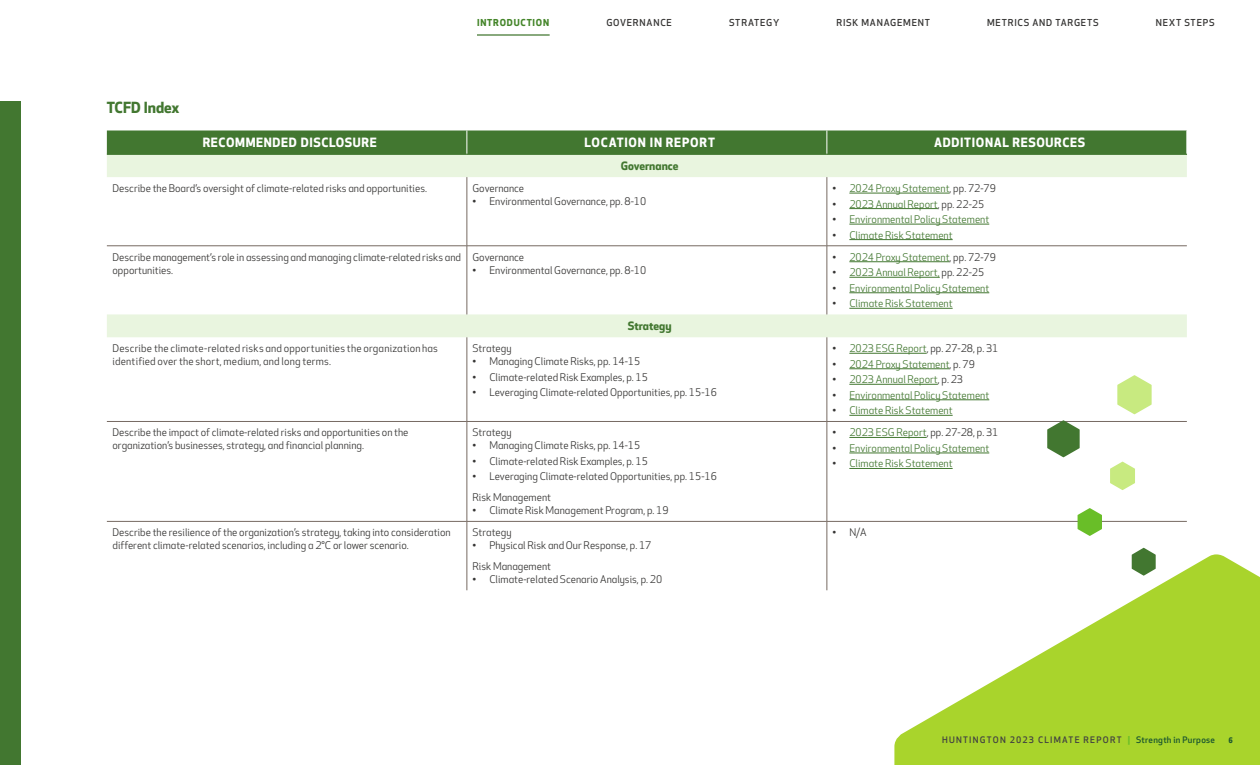
<style>
.page{position:relative;width:1260px;height:765px;background:#fff}
.page>*{position:absolute;margin:0;border:0;box-sizing:border-box;transform-origin:0 0}
.Sidebar_Heading{font:700 15px "Huntington Apex";color:#427730}
.Chart_Copy{font:700 12.5px "Huntington Apex";letter-spacing:.05em;color:#fff}
.Chart_Copy-2{font:700 11.25px "Huntington Apex";color:#427730}
.Chart_Body_Copy{font:10.25px/12.8px "Huntington Apex";color:#363534}
.t1{font:10.25px "Huntington Apex";color:#427730}
.Chart_Body_Copy-2{font:10.25px/12.8px "Huntington Apex";letter-spacing:.02em;color:#363534}
.t2{font:500 9.38px "Huntington Apex";letter-spacing:.085em;color:#363534}
.t3{font:700 9.38px "Huntington Apex";letter-spacing:.085em;color:#448529}
.t4{font:500 8.75px "Huntington Apex";letter-spacing:.14em;color:#414042}
.t5{font:700 7.5px "Huntington Apex";color:#1b5630}
.s1{color:#363534}
.s2{color:#427730}
.s3{font-weight:700;color:#69be28}
.s4{color:#1b5630}
</style>
<div class="page">
<div style="left:0;top:101px;width:21px;height:664px;background:#427730"></div>
<hr style="left:477px;top:34px;width:73px;height:2px;background:#427730">
<svg style="left:894px;top:554px;width:366px;height:211px;fill:#a9d42c"></svg>
<svg style="left:107px;top:155px;width:1080px;height:182px"></svg>
<hr style="left:107px;top:154px;width:360px;height:1px;background:#427730">
<hr style="left:467px;top:154px;width:360px;height:1px;background:#427730">
<hr style="left:827px;top:154px;width:360px;height:1px;background:#427730">
<div style="left:107px;top:130px;width:1080px;height:24px;background:#427730"></div>
<hr style="left:467px;top:177px;width:1px;height:69px;background:#766a62">
<hr style="left:827px;top:177px;width:1px;height:69px;background:#766a62">
<hr style="left:107px;top:246px;width:360px;height:1px;background:#766a62">
<hr style="left:467px;top:246px;width:360px;height:1px;background:#766a62">
<hr style="left:467px;top:246px;width:1px;height:68px;background:#766a62">
<hr style="left:827px;top:246px;width:360px;height:1px;background:#766a62">
<hr style="left:827px;top:246px;width:1px;height:68px;background:#766a62">
<hr style="left:467px;top:337px;width:1px;height:84px;background:#766a62">
<hr style="left:827px;top:337px;width:1px;height:84px;background:#766a62">
<hr style="left:107px;top:421px;width:360px;height:1px;background:#766a62">
<hr style="left:467px;top:421px;width:360px;height:1px;background:#766a62">
<hr style="left:467px;top:422px;width:1px;height:99px;background:#766a62">
<hr style="left:827px;top:421px;width:360px;height:1px;background:#766a62">
<hr style="left:827px;top:422px;width:1px;height:99px;background:#766a62">
<hr style="left:107px;top:521px;width:360px;height:1px;background:#766a62">
<hr style="left:467px;top:521px;width:360px;height:1px;background:#766a62">
<hr style="left:467px;top:522px;width:1px;height:68px;background:#766a62">
<hr style="left:827px;top:521px;width:360px;height:1px;background:#766a62">
<hr style="left:827px;top:522px;width:1px;height:68px;background:#766a62">
<hr style="left:849px;top:193px;width:101px;height:1px;background:#427730">
<hr style="left:849px;top:208px;width:89px;height:1px;background:#427730">
<hr style="left:849px;top:224px;width:140px;height:1px;background:#427730">
<hr style="left:849px;top:239px;width:104px;height:1px;background:#427730">
<hr style="left:849px;top:262px;width:101px;height:1px;background:#427730">
<hr style="left:849px;top:277px;width:91px;height:1px;background:#427730">
<hr style="left:849px;top:293px;width:140px;height:1px;background:#427730">
<hr style="left:849px;top:308px;width:104px;height:1px;background:#427730">
<hr style="left:849px;top:353px;width:78px;height:1px;background:#427730">
<hr style="left:849px;top:369px;width:101px;height:1px;background:#427730">
<hr style="left:849px;top:384px;width:89px;height:1px;background:#427730">
<hr style="left:849px;top:400px;width:140px;height:1px;background:#427730">
<hr style="left:849px;top:415px;width:104px;height:1px;background:#427730">
<hr style="left:849px;top:437px;width:78px;height:1px;background:#427730">
<hr style="left:849px;top:453px;width:140px;height:1px;background:#427730">
<hr style="left:849px;top:468px;width:104px;height:1px;background:#427730">
<svg style="left:1047px;top:420px;width:33px;height:37px"></svg>
<svg style="left:1117px;top:375px;width:35px;height:39px"></svg>
<svg style="left:1110px;top:462px;width:25px;height:28px"></svg>
<svg style="left:1132px;top:548px;width:24px;height:28px"></svg>
<svg style="left:1078px;top:508px;width:24px;height:28px"></svg>
<p class="Sidebar_Heading" style="left:107px;top:98px;width:74px">TCFD Index</p>
<p class="t3" style="left:477px;top:17px;width:74px">INTRODUCTION</p>
<p class="t2" style="left:606px;top:17px;width:67px">GOVERNANCE</p>
<p class="t2" style="left:729px;top:17px;width:52px">STRATEGY</p>
<p class="t2" style="left:836px;top:17px;width:95px">RISK MANAGEMENT</p>
<p class="t2" style="left:987px;top:17px;width:113px">METRICS AND TARGETS</p>
<p class="t2" style="left:1156px;top:17px;width:60px">NEXT STEPS</p>
<p class="Chart_Copy" style="left:203px;top:135px;width:176px">RECOMMENDED DISCLOSURE</p>
<p class="Chart_Copy" style="left:584px;top:135px;width:132px">LOCATION IN REPORT</p>
<p class="Chart_Copy" style="left:934px;top:135px;width:152px">ADDITIONAL RESOURCES</p>
<p class="Chart_Copy-2" style="left:621px;top:159px;width:59px">Governance</p>
<p class="Chart_Body_Copy" style="left:112px;top:182px;width:316px">Describe the Board’s oversight of climate-related risks and opportunities.</p>
<p class="Chart_Body_Copy" style="left:472px;top:182px;width:53px">Governance</p>
<p class="Chart_Body_Copy" style="left:472px;top:195px;width:175px">• Environmental Governance, pp. 8-10</p>
<p class="t1" style="left:832px;top:183px;width:165px"><span class="s1">•</span> 2024 Proxy Statement<span class="s1">, pp. 72-79</span></p>
<p class="t1" style="left:832px;top:198px;width:153px"><span class="s1">•</span> 2023 Annual Report<span class="s1">, pp. 22-25</span></p>
<p class="t1" style="left:832px;top:214px;width:158px"><span class="s1">•</span> Environmental Policy Statement</p>
<p class="t1" style="left:832px;top:229px;width:122px"><span class="s1">•</span> Climate Risk Statement</p>
<p class="Chart_Body_Copy" style="left:112px;top:251px;width:350px">Describe management’s role in assessing and managing climate-related risks and opportunities.</p>
<p class="Chart_Body_Copy" style="left:472px;top:251px;width:53px">Governance</p>
<p class="Chart_Body_Copy" style="left:472px;top:264px;width:175px">• Environmental Governance, pp. 8-10</p>
<p class="Chart_Copy-2" style="left:628px;top:319px;width:45px">Strategy</p>
<p class="Chart_Body_Copy-2" style="left:112px;top:343px;width:327px">Describe the climate-related risks and opportunities the organization has identified over the short, medium, and long terms.</p>
<p class="Chart_Body_Copy" style="left:472px;top:343px;width:41px">Strategy</p>
<p class="Chart_Body_Copy" style="left:472px;top:355px;width:169px">• Managing Climate Risks, pp. 14-15</p>
<p class="Chart_Body_Copy" style="left:472px;top:371px;width:177px">• Climate-related Risk Examples, p. 15</p>
<p class="Chart_Body_Copy" style="left:472px;top:386px;width:246px">• Leveraging Climate-related Opportunities, pp. 15-16</p>
<p class="Chart_Body_Copy" style="left:112px;top:427px;width:298px">Describe the impact of climate-related risks and opportunities on the organization’s businesses, strategy, and financial planning.</p>
<p class="Chart_Body_Copy" style="left:472px;top:427px;width:41px">Strategy</p>
<p class="Chart_Body_Copy" style="left:472px;top:440px;width:169px">• Managing Climate Risks, pp. 14-15</p>
<p class="Chart_Body_Copy" style="left:472px;top:455px;width:177px">• Climate-related Risk Examples, p. 15</p>
<p class="Chart_Body_Copy" style="left:472px;top:471px;width:246px">• Leveraging Climate-related Opportunities, pp. 15-16</p>
<p class="Chart_Body_Copy" style="left:472px;top:492px;width:80px">Risk Management</p>
<p class="Chart_Body_Copy" style="left:472px;top:504px;width:198px">• Climate Risk Management Program, p. 19</p>
<p class="Chart_Body_Copy" style="left:112px;top:527px;width:340px">Describe the resilience of the organization’s strategy, taking into consideration different climate-related scenarios, including a 2°C or lower scenario.</p>
<p class="Chart_Body_Copy" style="left:472px;top:527px;width:41px">Strategy</p>
<p class="Chart_Body_Copy" style="left:472px;top:539px;width:180px">• Physical Risk and Our Response, p. 17</p>
<p class="Chart_Body_Copy" style="left:472px;top:561px;width:80px">Risk Management</p>
<p class="Chart_Body_Copy" style="left:472px;top:573px;width:191px">• Climate-related Scenario Analysis, p. 20</p>
<p class="t1" style="left:832px;top:251px;width:165px"><span class="s1">•</span> 2024 Proxy Statement<span class="s1">, pp. 72-79</span></p>
<p class="t1" style="left:832px;top:267px;width:153px"><span class="s1">•</span> 2023 Annual Report, <span class="s1">pp. 22-25</span></p>
<p class="t1" style="left:832px;top:282px;width:158px"><span class="s1">•</span> Environmental Policy Statement</p>
<p class="t1" style="left:832px;top:298px;width:122px"><span class="s1">•</span> Climate Risk Statement</p>
<p class="Chart_Body_Copy" style="left:832px;top:343px;width:167px">• <span class="s2">2023 ESG Report</span>, pp. 27-28, p. 31</p>
<p class="t1" style="left:832px;top:358px;width:144px"><span class="s1">•</span> 2024 Proxy Statement<span class="s1">, p. 79</span></p>
<p class="t1" style="left:832px;top:374px;width:132px"><span class="s1">•</span> 2023 Annual Report<span class="s1">, p. 23</span></p>
<p class="t1" style="left:832px;top:389px;width:158px"><span class="s1">•</span> Environmental Policy Statement</p>
<p class="t1" style="left:832px;top:405px;width:122px"><span class="s1">•</span> Climate Risk Statement</p>
<p class="Chart_Body_Copy" style="left:832px;top:427px;width:167px">• <span class="s2">2023 ESG Report</span>, pp. 27-28, p. 31</p>
<p class="t1" style="left:832px;top:442px;width:158px"><span class="s1">•</span> Environmental Policy Statement</p>
<p class="t1" style="left:832px;top:458px;width:122px"><span class="s1">•</span> Climate Risk Statement</p>
<p class="Chart_Body_Copy" style="left:832px;top:527px;width:36px">• N/A</p>
<p class="t4" style="left:942px;top:735px;width:274px">HUNTINGTON 2023 CLIMATE REPORT <span class="s3">|</span> <span class="s4">Strength in Purpose</span></p>
<p class="t5" style="left:1228px;top:736px;width:6px">6</p>
</div>
